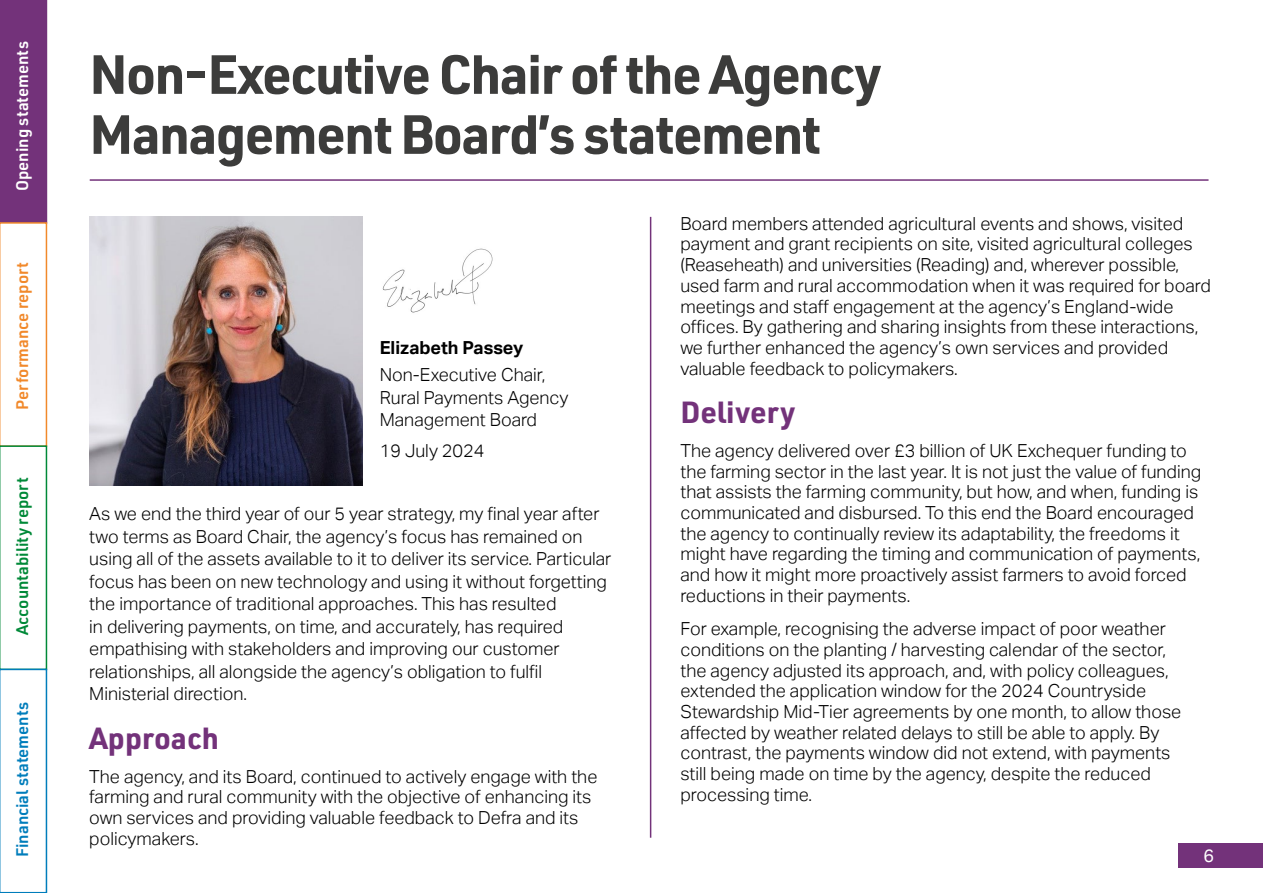
<style>
.page{position:relative;width:1263px;height:893px;background:#fff}
.page>*{position:absolute;margin:0;border:0;box-sizing:border-box;transform-origin:0 0}
.t1{font:700 54px/60px "URWDIN";letter-spacing:-.03em;color:#3c3c3b}
.t2{font:700 30px "URWDIN";color:#73327a}
.t3{font:300 18px/20.7px "Aktiv Grotesk";color:#000}
.t4{font:700 18px "Aktiv Grotesk";color:#000}
.t5{font:18px "Aktiv Grotesk";color:#fff}
.t6{font:600 16.5px "URWDIN";color:#008938}
.t7{font:600 16.5px "URWDIN";color:#007dbb}
.t8{font:600 16.5px "URWDIN";color:#fff}
.t9{font:600 16.5px "URWDIN";color:#f1892b}
</style>
<div class="page">
<div style="left:1178px;top:843px;width:85px;height:24px;background:#73327a"></div>
<svg style="left:0;top:0;width:47px;height:893px"></svg>
<img style="left:89px;top:217px;width:273px;height:268px">
<img style="left:382px;top:248px;width:111px;height:65px">
<hr style="left:650px;top:217px;width:1px;height:621px;background:#73327a">
<hr style="left:90px;top:179px;width:1118px;height:2px;background:#73327a">
<p class="t8" style="left:11px;top:191px;width:151px;rotate:-90deg">Opening statements</p>
<p class="t9" style="left:11px;top:410px;width:149px;rotate:-90deg">Performance report</p>
<p class="t6" style="left:11px;top:635px;width:159px;rotate:-90deg">Accountability report</p>
<p class="t7" style="left:11px;top:857px;width:157px;rotate:-90deg">Financial statements</p>
<h1 class="t1" style="left:89px;top:42px;width:794px">Non-Executive Chair of the Agency<br>Management Board’s statement</h1>
<p class="t4" style="left:380px;top:338px;width:145px">Elizabeth Passey</p>
<p class="t3" style="left:380px;top:364px;width:190px;line-height:22.5px">Non-Executive Chair,<br>Rural Payments Agency<br>Management Board</p>
<p class="t3" style="left:380px;top:441px;width:106px">19 July 2024</p>
<p class="t3" style="left:89px;top:503px;width:524px;line-height:22.5px">As we end the third year of our 5 year strategy, my final year after two terms as Board Chair, the agency’s focus has remained on using all of the assets available to it to deliver its service. Particular focus has been on new technology and using it without forgetting the importance of traditional approaches. This has resulted<br>in delivering payments, on time, and accurately, has required empathising with stakeholders and improving our customer relationships, all alongside the agency’s obligation to fulfil Ministerial direction.</p>
<h2 class="t2" style="left:89px;top:718px;width:131px">Approach</h2>
<p class="t3" style="left:89px;top:766px;width:510px">The agency, and its Board, continued to actively engage with the farming and rural community with the objective of enhancing its own services and providing valuable feedback to Defra and its policymakers.</p>
<p class="t3" style="left:680px;top:213px;width:532px">Board members attended agricultural events and shows, visited payment and grant recipients on site, visited agricultural colleges (Reaseheath) and universities (Reading) and, wherever possible, used farm and rural accommodation when it was required for board meetings and staff engagement at the agency’s England-wide offices. By gathering and sharing insights from these interactions, we further enhanced the agency’s own services and provided valuable feedback to policymakers.</p>
<h2 class="t2" style="left:680px;top:392px;width:117px">Delivery</h2>
<p class="t3" style="left:680px;top:440px;width:522px">The agency delivered over £3 billion of UK Exchequer funding to the farming sector in the last year. It is not just the value of funding that assists the farming community, but how, and when, funding is communicated and disbursed. To this end the Board encouraged the agency to continually review its adaptability, the freedoms it might have regarding the timing and communication of payments, and how it might more proactively assist farmers to avoid forced reductions in their payments.</p>
<p class="t3" style="left:680px;top:619px;width:502px">For example, recognising the adverse impact of poor weather conditions on the planting / harvesting calendar of the sector, the agency adjusted its approach, and, with policy colleagues, extended the application window for the 2024 Countryside Stewardship Mid-Tier agreements by one month, to allow those affected by weather related delays to still be able to apply. By contrast, the payments window did not extend, with payments still being made on time by the agency, despite the reduced processing time.</p>
<p class="t5" style="left:1203px;top:845px;width:12px">6</p>
</div>
